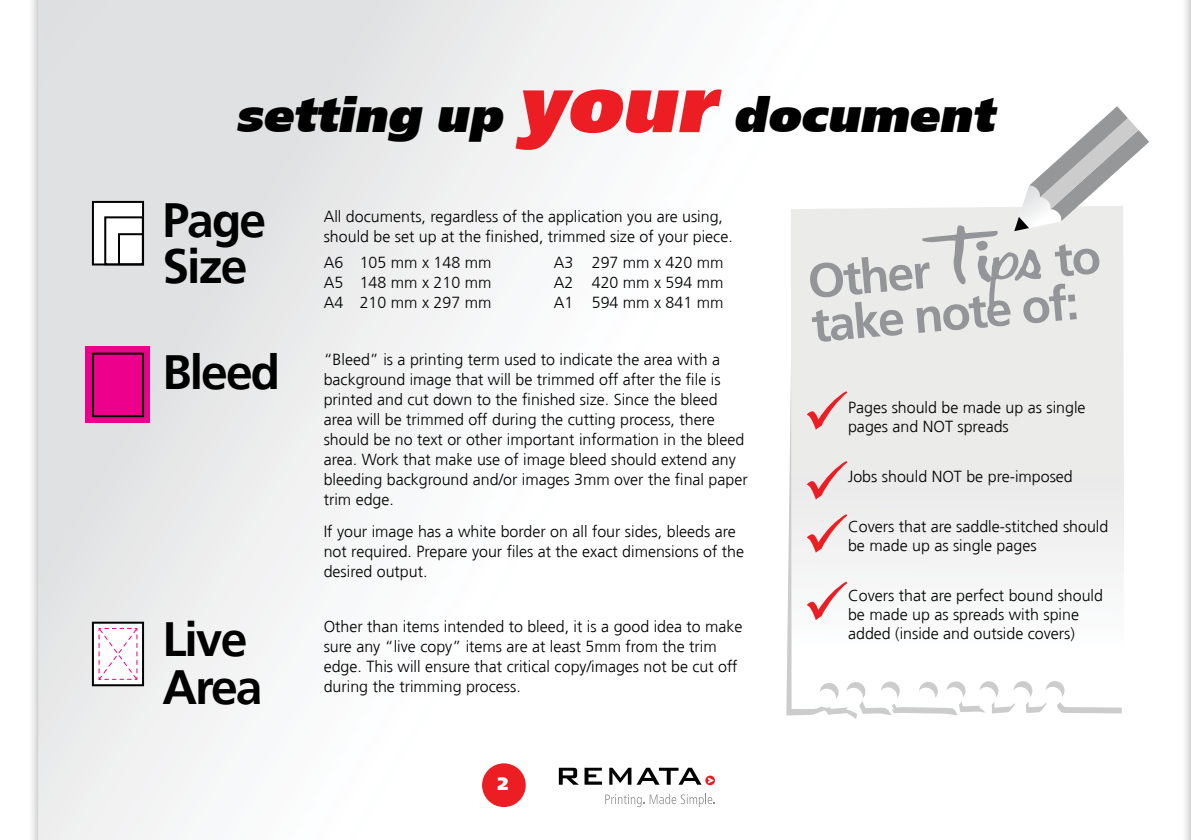
<style>
.page{position:relative;width:1191px;height:840px;background:#fff}
.page>*{position:absolute;margin:0;border:0;box-sizing:border-box;transform-origin:0 0}
.t1{font:700 48px/44px "Frutiger";color:#939598}
.t2{font:italic 900 48px "Frutiger CE";color:#000}
.t3{font:700 48px/46px "Frutiger";letter-spacing:-.04em;color:#000}
.t4{font:900 18.2px "Frutiger CE";color:#fff}
.t5{font:300 16px/20px "Frutiger";color:#000}
.s1{font-size:80px;color:#ed1d24}
.s2{font-family:"Ad Ventura 33 SP Bold";font-weight:400;font-size:72px}
.s3{font-family:"Adri Anna 44";font-weight:400;font-stretch:expanded;font-size:72px}
</style>
<div class="page">
<div style="left:38px;top:0;width:1153px;height:839px;background:linear-gradient(to right,#e7e8e9,#fff)"></div>
<div style="left:1180px;top:0;width:11px;height:839px;background:#000;opacity:.35"></div>
<svg style="left:1190px;top:0;width:1px;height:839px"></svg>
<svg style="left:786px;top:355px;width:335px;height:363px"></svg>
<svg style="left:791px;top:206px;width:333px;height:507px"></svg>
<div style="left:93px;top:202px;width:50px;height:62px;background:#fff"></div>
<div style="left:92px;top:201px;width:52px;height:64px;border:2px solid #000"></div>
<div style="left:104px;top:216px;width:40px;height:49px;border:2px solid #000"></div>
<div style="left:118px;top:233px;width:26px;height:32px;border:2px solid #000"></div>
<div style="left:93px;top:622px;width:50px;height:62px;background:#fff"></div>
<div style="left:92px;top:621px;width:52px;height:64px;border:2px solid #000"></div>
<svg style="left:98px;top:628px;width:40px;height:52px"></svg>
<div style="left:85px;top:346px;width:65px;height:76px;background:#ec008c"></div>
<svg style="left:806px;top:391px;width:41px;height:38px;background:#ebc5c5"></svg>
<svg style="left:806px;top:460px;width:41px;height:39px;background:#ebc6c7"></svg>
<svg style="left:806px;top:514px;width:41px;height:38px"></svg>
<svg style="left:806px;top:581px;width:41px;height:39px"></svg>
<svg style="left:1014px;top:106px;width:135px;height:125px"></svg>
<div style="left:92px;top:352px;width:52px;height:65px;border:2px solid #000"></div>
<div style="left:482px;top:762px;width:44px;height:44px;background:#ed1d24;border-radius:50%"></div>
<svg style="left:705px;top:775px;width:10px;height:9px"></svg>
<svg style="left:708px;top:777px;width:5px;height:5px"></svg>
<svg style="left:559px;top:767px;width:43px;height:17px"></svg>
<svg style="left:609px;top:767px;width:92px;height:17px"></svg>
<svg style="left:605px;top:793px;width:109px;height:13px"></svg>
<h1 class="t2" style="left:235px;top:86px;width:770px">setting up <span class="s1">your</span> document</h1>
<h1 class="t3" style="left:162px;top:197px;width:105px">Page<br>Size</h1>
<h1 class="t3" style="left:162px;top:349px;width:119px">Bleed</h1>
<h1 class="t3" style="left:162px;top:615px;width:102px;line-height:48px">Live<br>Area</h1>
<p class="t5" style="left:324px;top:206px;width:410px">All documents, regardless of the application you are using, should be set up at the finished, trimmed size of your piece.</p>
<p class="t5" style="left:324px;top:252px;width:169px">A6 105 mm x 148 mm</p>
<p class="t5" style="left:554px;top:252px;width:171px">A3 297 mm x 420 mm</p>
<p class="t5" style="left:324px;top:272px;width:169px">A5 148 mm x 210 mm</p>
<p class="t5" style="left:554px;top:272px;width:171px">A2 420 mm x 594 mm</p>
<p class="t5" style="left:324px;top:292px;width:169px">A4 210 mm x 297 mm</p>
<p class="t5" style="left:554px;top:292px;width:171px">A1 594 mm x 841 mm</p>
<p class="t5" style="left:324px;top:350px;width:425px">“Bleed” is a printing term used to indicate the area with a background image that will be trimmed off after the file is printed and cut down to the finished size. Since the bleed area will be trimmed off during the cutting process, there should be no text or other important information in the bleed area. Work that make use of image bleed should extend any bleeding background and/or images 3mm over the final paper trim edge.</p>
<p class="t5" style="left:324px;top:521px;width:422px">If your image has a white border on all four sides, bleeds are not required. Prepare your files at the exact dimensions of the desired output.</p>
<p class="t5" style="left:324px;top:616px;width:420px">Other than items intended to bleed, it is a good idea to make sure any “live copy” items are at least 5mm from the trim edge. This will ensure that critical copy/images not be cut off during the trimming process.</p>
<p class="t4" style="left:497px;top:772px;width:12px">2</p>
<h1 class="t1" style="left:806px;top:260px;width:295px;rotate:-5deg">Other <span class="s2">ti</span><span class="s3">p</span><span class="s2">s</span> to take note of:</h1>
<p class="t5" style="left:848px;top:398px;width:239px;line-height:19.2px">Pages should be made up as single pages and NOT spreads</p>
<p class="t5" style="left:848px;top:466px;width:226px">Jobs should NOT be pre-imposed</p>
<p class="t5" style="left:848px;top:516px;width:262px;line-height:19.2px">Covers that are saddle-stitched should be made up as single pages</p>
<p class="t5" style="left:848px;top:585px;width:256px;line-height:19.2px">Covers that are perfect bound should be made up as spreads with spine added (inside and outside covers)</p>
</div>
